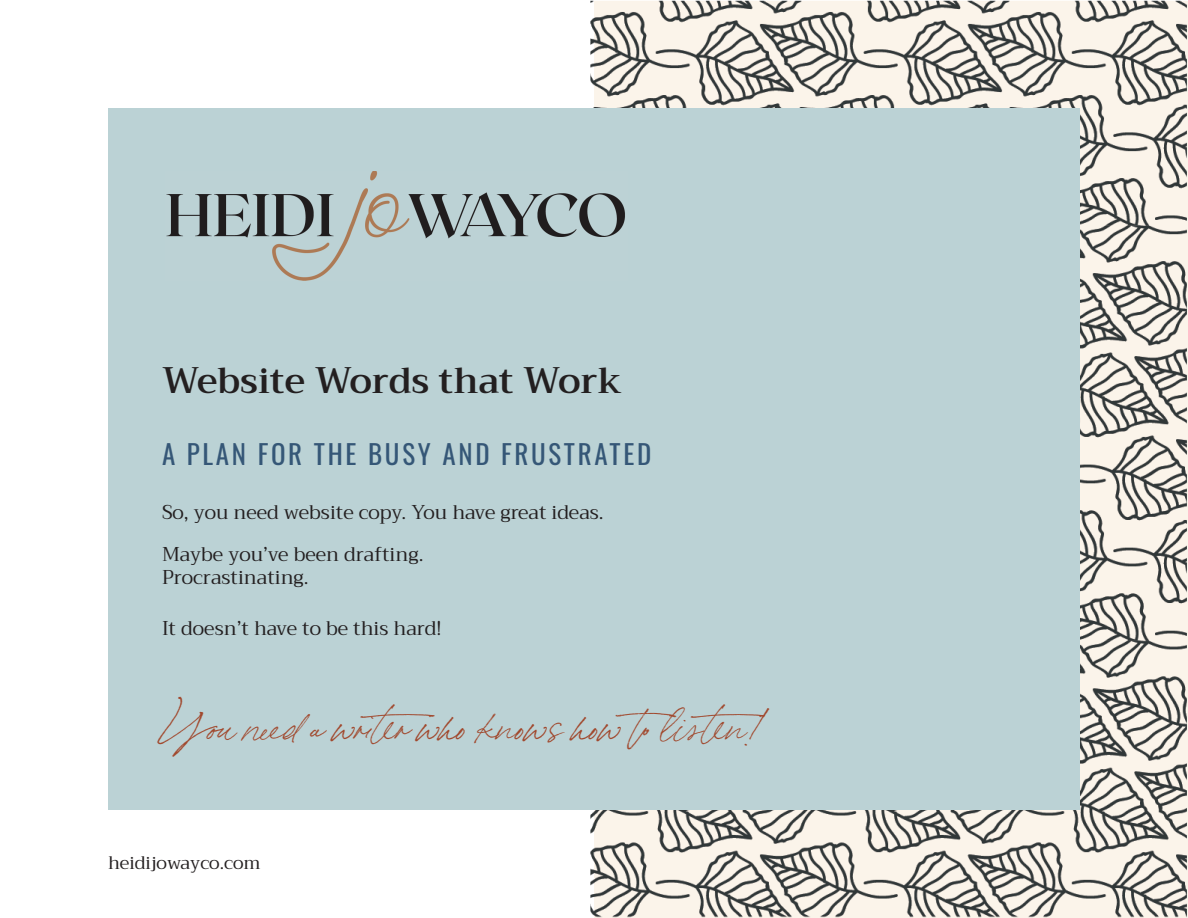
<style>
.page{position:relative;width:1188px;height:918px;background:#fff}
.page>*{position:absolute;margin:0;border:0;box-sizing:border-box;transform-origin:0 0}
.t1{font:42px "Bon Vivant";color:#a1492e}
.t2{font:600 36px "Trirong";color:#231f20}
.t3{font:27px "Oswald";letter-spacing:.1em;color:#355777}
.t4{font:19.5px/41.4px "Trirong";color:#231f20}
.t5{font:18px "Trirong";color:#231f20}
</style>
<div class="page">
<img style="left:590px;top:1px;width:597px;height:916px">
<div style="left:108px;top:108px;width:972px;height:702px;background:#bbd2d5"></div>
<img style="left:166px;top:171px;width:459px;height:109px">
<h2 class="t2" style="left:162px;top:352px;width:461px">Website Words that Work</h2>
<h3 class="t3" style="left:162px;top:430px;width:491px">A PLAN FOR THE BUSY AND FRUSTRATED</h3>
<p class="t4" style="left:162px;top:492px;width:443px">So, you need website copy. You have great ideas.<br>Maybe you’ve been drafting.</p>
<p class="t4" style="left:162px;top:557px;width:148px">Procrastinating.</p>
<p class="t4" style="left:162px;top:608px;width:281px">It doesn’t have to be this hard!</p>
<h1 class="t1" style="left:162px;top:698px;width:615px">You need a writer who knows how tolisten!</h1>
<p class="t5" style="left:108px;top:848px;width:154px">heidijowayco.com</p>
</div>
